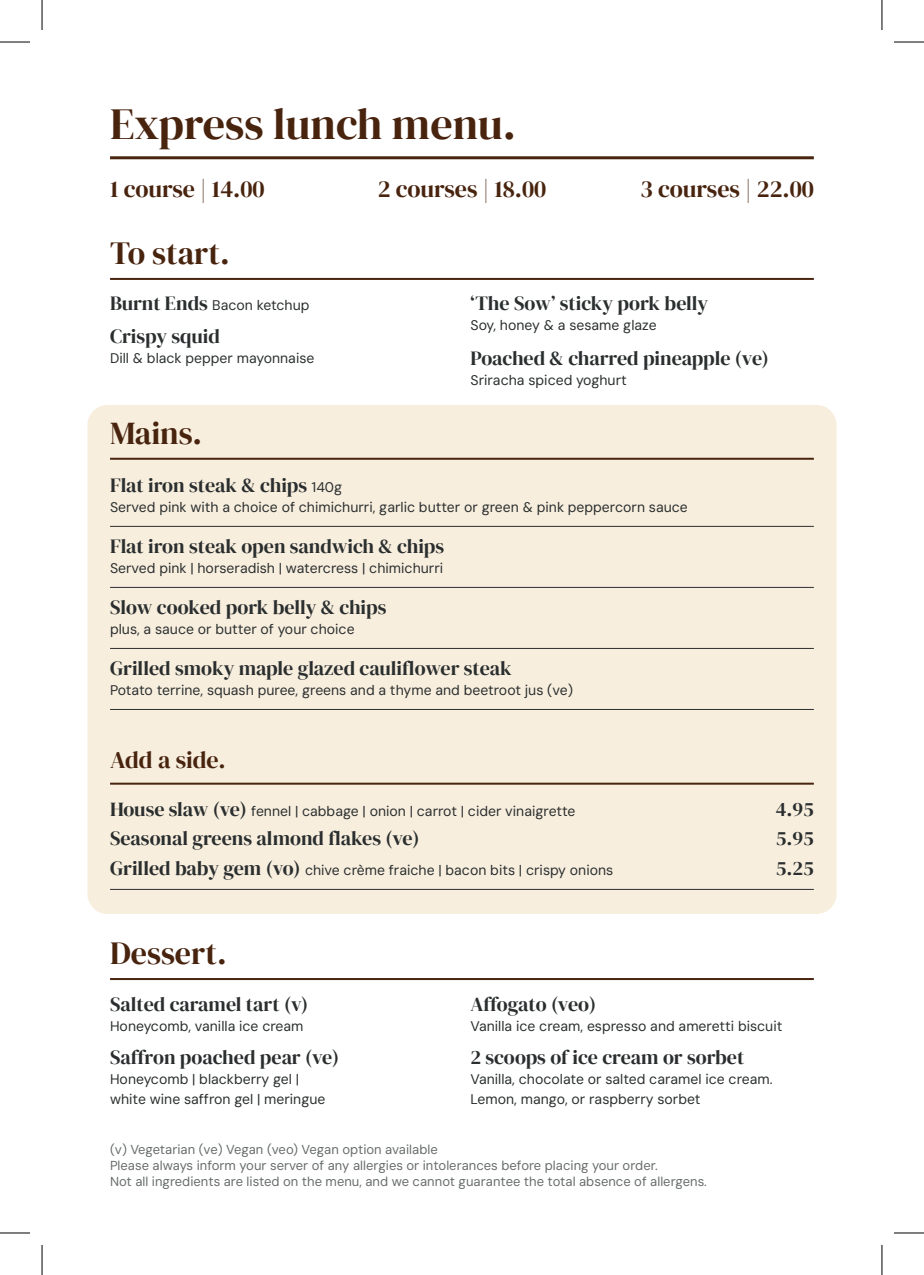
<style>
.page{position:relative;width:924px;height:1275px;background:#fff}
.page>*{position:absolute;margin:0;border:0;box-sizing:border-box;transform-origin:0 0}
.t1{font:44px "DM Serif Display";color:#48240f}
.t2{font:32px "DM Serif Display";color:#48240f}
.t3{font:24px "DM Serif Display";color:#48240f}
.t4{font:20px "DM Serif Display";color:#2a2e2e}
.t5{font:14px/20px "DM Sans 9 pt";color:#2a2e2e}
.t6{font:13px/16px "DM Sans 9 pt";color:#676c6b}
.s1{font-family:"DM Serif Display";font-size:20px}
.s2{font-family:"DM Sans 9 pt";font-size:14px}
</style>
<div class="page">
<hr style="left:110px;top:156px;width:703px;height:3px;background:#48240f">
<div style="left:87px;top:405px;width:749px;height:509px;background:#f7eede;border-radius:20px"></div>
<hr style="left:110px;top:458px;width:703px;height:2px;background:#48240f">
<hr style="left:110px;top:526px;width:703px;height:1px;background:#2a2e2e">
<hr style="left:110px;top:587px;width:703px;height:1px;background:#2a2e2e">
<hr style="left:110px;top:648px;width:703px;height:1px;background:#2a2e2e">
<hr style="left:110px;top:709px;width:703px;height:1px;background:#2a2e2e">
<hr style="left:110px;top:782px;width:703px;height:2px;background:#48240f">
<hr style="left:110px;top:278px;width:703px;height:2px;background:#48240f">
<hr style="left:110px;top:978px;width:703px;height:2px;background:#48240f">
<hr style="left:110px;top:889px;width:703px;height:1px;background:#2a2e2e">
<hr style="left:0;top:42px;width:30px;height:1px;background:#000">
<hr style="left:893px;top:42px;width:30px;height:1px;background:#000">
<hr style="left:0;top:1232px;width:30px;height:1px;background:#000">
<hr style="left:893px;top:1232px;width:30px;height:1px;background:#000">
<hr style="left:42px;top:0;width:1px;height:30px;background:#000">
<hr style="left:42px;top:1245px;width:1px;height:30px;background:#000">
<hr style="left:881px;top:0;width:1px;height:30px;background:#000">
<hr style="left:881px;top:1245px;width:1px;height:30px;background:#000">
<h1 class="t1" style="left:110px;top:98px;width:407px">Express lunch menu.</h1>
<h3 class="t3" style="left:110px;top:175px;width:156px">1 course | 14.00</h3>
<h3 class="t3" style="left:377px;top:175px;width:170px">2 courses | 18.00</h3>
<h3 class="t3" style="left:640px;top:175px;width:175px">3 courses | 22.00</h3>
<h2 class="t2" style="left:110px;top:234px;width:121px">To start.</h2>
<p class="t5" style="left:110px;top:295px;width:201px"><span class="s1">Burnt Ends</span> Bacon ketchup</p>
<h3 class="t4" style="left:110px;top:325px;width:111px">Crispy squid</h3>
<p class="t5" style="left:110px;top:348px;width:206px">Dill &amp; black pepper mayonnaise</p>
<h3 class="t4" style="left:470px;top:292px;width:239px">‘The Sow’ sticky pork belly</h3>
<p class="t5" style="left:470px;top:315px;width:188px">Soy, honey &amp; a sesame glaze</p>
<h3 class="t4" style="left:470px;top:347px;width:300px">Poached &amp; charred pineapple (ve)</h3>
<p class="t5" style="left:470px;top:370px;width:158px">Sriracha spiced yoghurt</p>
<h2 class="t2" style="left:110px;top:414px;width:93px">Mains.</h2>
<h3 class="t4" style="left:110px;top:473px;width:233px">Flat iron steak &amp; chips <span class="s2">140g</span></h3>
<p class="t5" style="left:110px;top:497px;width:579px">Served pink with a choice of chimichurri, garlic butter or green &amp; pink peppercorn sauce</p>
<h3 class="t4" style="left:110px;top:534px;width:335px">Flat iron steak open sandwich &amp; chips</h3>
<p class="t5" style="left:110px;top:558px;width:334px">Served pink | horseradish | watercress | chimichurri</p>
<h3 class="t4" style="left:110px;top:595px;width:278px">Slow cooked pork belly &amp; chips</h3>
<p class="t5" style="left:110px;top:619px;width:246px">plus, a sauce or butter of your choice</p>
<h3 class="t4" style="left:110px;top:656px;width:403px">Grilled smoky maple glazed cauliflower steak</h3>
<p class="t5" style="left:110px;top:680px;width:464px">Potato terrine, squash puree, greens and a thyme and beetroot jus (ve)</p>
<h3 class="t3" style="left:110px;top:746px;width:117px">Add a side.</h3>
<p class="t5" style="left:110px;top:800px;width:467px"><span class="s1">House slaw (ve)</span> fennel | cabbage | onion | carrot | cider vinaigrette</p>
<h3 class="t4" style="left:775px;top:797px;width:40px">4.95</h3>
<h3 class="t4" style="left:110px;top:827px;width:311px">Seasonal greens almond flakes (ve)</h3>
<h3 class="t4" style="left:775px;top:827px;width:39px">5.95</h3>
<p class="t5" style="left:110px;top:860px;width:504px"><span class="s1">Grilled baby gem (vo)</span> chive crème fraiche | bacon bits | crispy onions</p>
<h3 class="t4" style="left:775px;top:856px;width:39px">5.25</h3>
<h2 class="t2" style="left:110px;top:934px;width:118px">Dessert.</h2>
<h3 class="t4" style="left:110px;top:992px;width:199px">Salted caramel tart (v)</h3>
<p class="t5" style="left:110px;top:1015px;width:195px">Honeycomb, vanilla ice cream</p>
<h3 class="t4" style="left:110px;top:1045px;width:230px">Saffron poached pear (ve)</h3>
<p class="t5" style="left:110px;top:1069px;width:217px">Honeycomb | blackberry gel | white wine saffron gel | meringue</p>
<h3 class="t4" style="left:470px;top:992px;width:127px">Affogato (veo)</h3>
<p class="t5" style="left:470px;top:1015px;width:313px">Vanilla ice cream, espresso and ameretti biscuit</p>
<h3 class="t4" style="left:470px;top:1045px;width:275px">2 scoops of ice cream or sorbet</h3>
<p class="t5" style="left:470px;top:1069px;width:304px">Vanilla, chocolate or salted caramel ice cream.<br>Lemon, mango, or raspberry sorbet</p>
<p class="t6" style="left:110px;top:1141px;width:598px">(v) Vegetarian (ve) Vegan (veo) Vegan option available<br>Please always inform your server of any allergies or intolerances before placing your order.<br>Not all ingredients are listed on the menu, and we cannot guarantee the total absence of allergens.</p>
</div>
